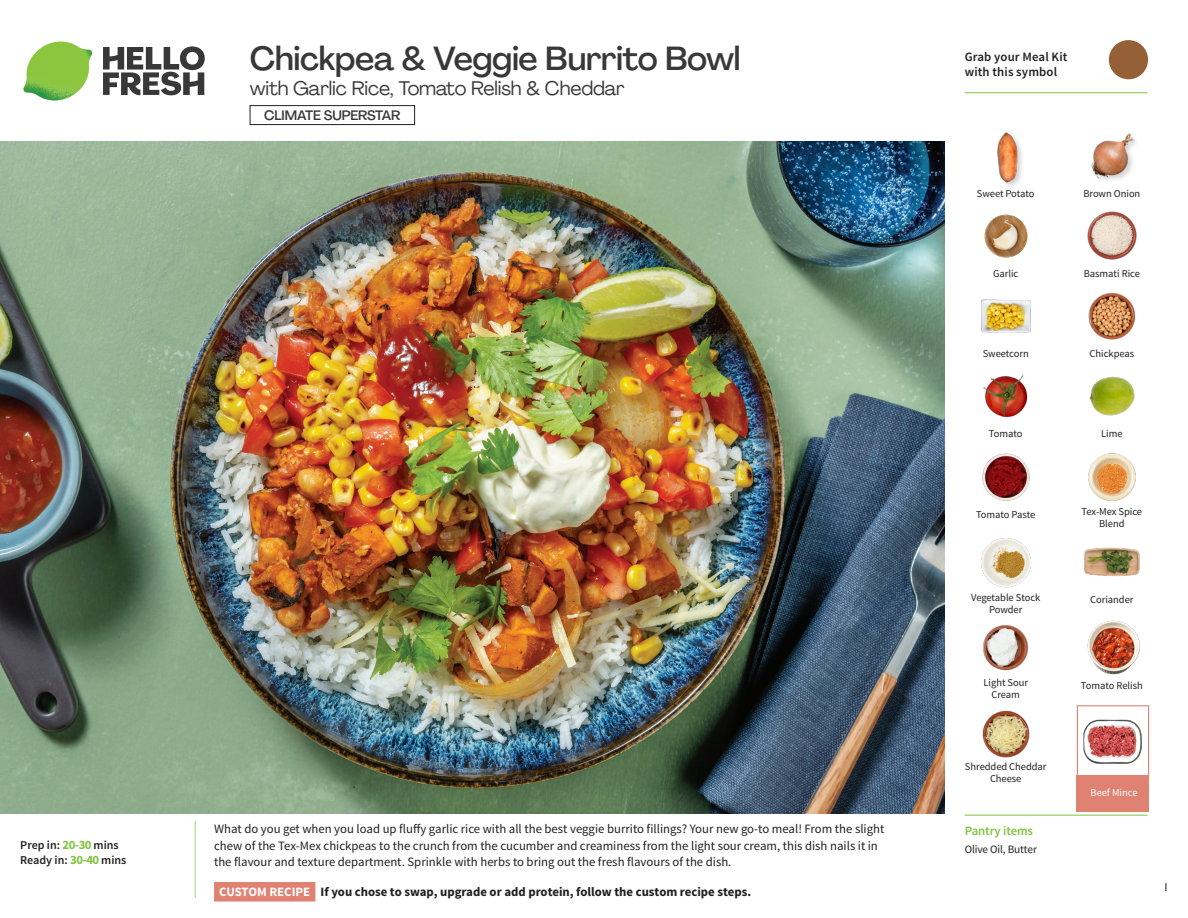
<style>
.page{position:relative;width:1188px;height:918px;background:#fff}
.page>*{position:absolute;margin:0;border:0;box-sizing:border-box;transform-origin:0 0}
._15_Titel_UK{font:500 33px "Agrandir";letter-spacing:-.015em;color:#383839}
._15_Titel_UK-2{font:19.5px "Agrandir";letter-spacing:-.01em;color:#383839}
.t1{font:500 13.5px "Agrandir";letter-spacing:-.01em;color:#383839}
.Step_6_Text_AU{font:12.75px/16.5px "Source Sans Pro";color:#231f20}
.Step_6_Text_AU-2{font:700 12.75px "Source Sans Pro";color:#231f20}
.t2{font:600 12.75px/15px "Source Sans Pro";letter-spacing:.01em;color:#231f20}
._04_Headers_Front{font:600 12.75px "Source Sans Pro";letter-spacing:-.01em;color:#81c340}
._04_Intro{font:600 12px "Source Sans Pro";color:#231f20}
.t3{font:12px "Source Sans Pro";color:#231f20}
._05_Pantry{font:11.25px "Source Sans Pro";letter-spacing:-.01em;color:#231f20}
._18_FRONT_ingredient{font:10.5px/12px "Source Sans Pro";letter-spacing:-.005em;color:#231f20;text-align:center}
._18_FRONT_ingredient-2{font:10.5px "Source Sans Pro";letter-spacing:-.005em;color:#fff}
.s1{font-weight:700;font-size:12.75px;color:#81c340}
.s2{color:#fff}
</style>
<div class="page">
<svg style="left:103px;top:46px;width:102px;height:49px"></svg>
<img style="left:23px;top:42px;width:69px;height:59px">
<svg style="left:194px;top:820px;width:122px;height:82px"></svg>
<img style="left:0;top:142px;width:945px;height:672px">
<div style="left:1077px;top:705px;width:72px;height:73px;border:1px solid #df8272"></div>
<div style="left:1077px;top:775px;width:72px;height:37px;background:#df8272"></div>
<img style="left:1084px;top:719px;width:57px;height:45px">
<div style="left:250px;top:105px;width:165px;height:20px;border:1px solid #231f20"></div>
<img style="left:1088px;top:293px;width:48px;height:47px">
<img style="left:1089px;top:376px;width:46px;height:40px">
<img style="left:983px;top:375px;width:45px;height:43px">
<img style="left:982px;top:453px;width:48px;height:48px">
<img style="left:1084px;top:547px;width:56px;height:30px">
<img style="left:981px;top:538px;width:50px;height:50px">
<img style="left:1088px;top:621px;width:52px;height:53px">
<img style="left:983px;top:625px;width:45px;height:46px">
<img style="left:982px;top:710px;width:48px;height:48px">
<img style="left:981px;top:299px;width:50px;height:34px">
<img style="left:984px;top:214px;width:44px;height:44px">
<img style="left:1087px;top:211px;width:50px;height:49px">
<div style="left:996px;top:131px;width:28px;height:58px;background:#231f20;opacity:.2"></div>
<img style="left:996px;top:131px;width:28px;height:54px">
<img style="left:1091px;top:133px;width:45px;height:47px">
<img style="left:1088px;top:453px;width:48px;height:48px">
<hr style="left:965px;top:815px;width:183px;height:1px;background:#81c340">
<svg style="left:1091px;top:40px;width:58px;height:54px"></svg>
<hr style="left:965px;top:92px;width:183px;height:1px;background:#81c340">
<p class="_04_Intro" style="left:20px;top:838px;width:100px">Prep in: <span class="s1">20-30</span> mins</p>
<p class="_04_Intro" style="left:20px;top:853px;width:108px">Ready in: <span class="s1">30-40</span> mins</p>
<p class="_15_Titel_UK" style="left:250px;top:38px;width:492px">Chickpea &amp; Veggie Burrito Bowl</p>
<p class="_15_Titel_UK-2" style="left:250px;top:76px;width:377px">with Garlic Rice, Tomato Relish &amp; Cheddar</p>
<p class="t1" style="left:264px;top:107px;width:138px">CLIMATE SUPERSTAR</p>
<p class="Step_6_Text_AU" style="left:214px;top:821px;width:672px">What do you get when you load up fluffy garlic rice with all the best veggie burrito fillings? Your new go-to meal! From the slight chew of the Tex-Mex chickpeas to the crunch from the cucumber and creaminess from the light sour cream, this dish nails it in the flavour and texture department. Sprinkle with herbs to bring out the fresh flavours of the dish.</p>
<p class="Step_6_Text_AU-2" style="left:219px;top:883px;width:533px"><span class="s2">CUSTOM RECIPE</span> If you chose to swap, upgrade or add protein, follow the custom recipe steps.</p>
<p class="t2" style="left:965px;top:50px;width:104px">Grab your Meal Kit with this symbol</p>
<p class="_18_FRONT_ingredient" style="left:977px;top:188px;width:59px">Sweet Potato</p>
<p class="_18_FRONT_ingredient" style="left:1083px;top:188px;width:58px">Brown Onion</p>
<p class="_18_FRONT_ingredient" style="left:993px;top:268px;width:27px">Garlic</p>
<p class="_18_FRONT_ingredient" style="left:1084px;top:268px;width:58px">Basmati Rice</p>
<p class="_18_FRONT_ingredient" style="left:983px;top:348px;width:48px">Sweetcorn</p>
<p class="_18_FRONT_ingredient" style="left:1090px;top:348px;width:46px">Chickpeas</p>
<p class="_18_FRONT_ingredient" style="left:989px;top:428px;width:35px">Tomato</p>
<p class="_18_FRONT_ingredient" style="left:1101px;top:428px;width:23px">Lime</p>
<p class="_18_FRONT_ingredient" style="left:976px;top:509px;width:61px">Tomato Paste</p>
<p class="_18_FRONT_ingredient" style="left:1082px;top:506px;width:62px">Tex-Mex Spice<br>Blend</p>
<p class="_18_FRONT_ingredient" style="left:971px;top:591px;width:71px">Vegetable Stock</p>
<p class="_18_FRONT_ingredient" style="left:1090px;top:594px;width:45px">Coriander</p>
<p class="_18_FRONT_ingredient" style="left:989px;top:603px;width:35px">Powder</p>
<p class="_18_FRONT_ingredient" style="left:984px;top:677px;width:46px">Light Sour<br>Cream</p>
<p class="_18_FRONT_ingredient" style="left:965px;top:761px;width:83px">Shredded Cheddar<br>Cheese</p>
<p class="_04_Headers_Front" style="left:965px;top:822px;width:70px">Pantry items</p>
<p class="_05_Pantry" style="left:965px;top:842px;width:74px">Olive Oil, Butter</p>
<p class="_18_FRONT_ingredient" style="left:1081px;top:679px;width:63px">Tomato Relish</p>
<p class="_18_FRONT_ingredient-2" style="left:1091px;top:786px;width:48px">Beef Mince</p>
<p class="t3" style="left:1165px;top:879px;width:5px">I</p>
</div>
